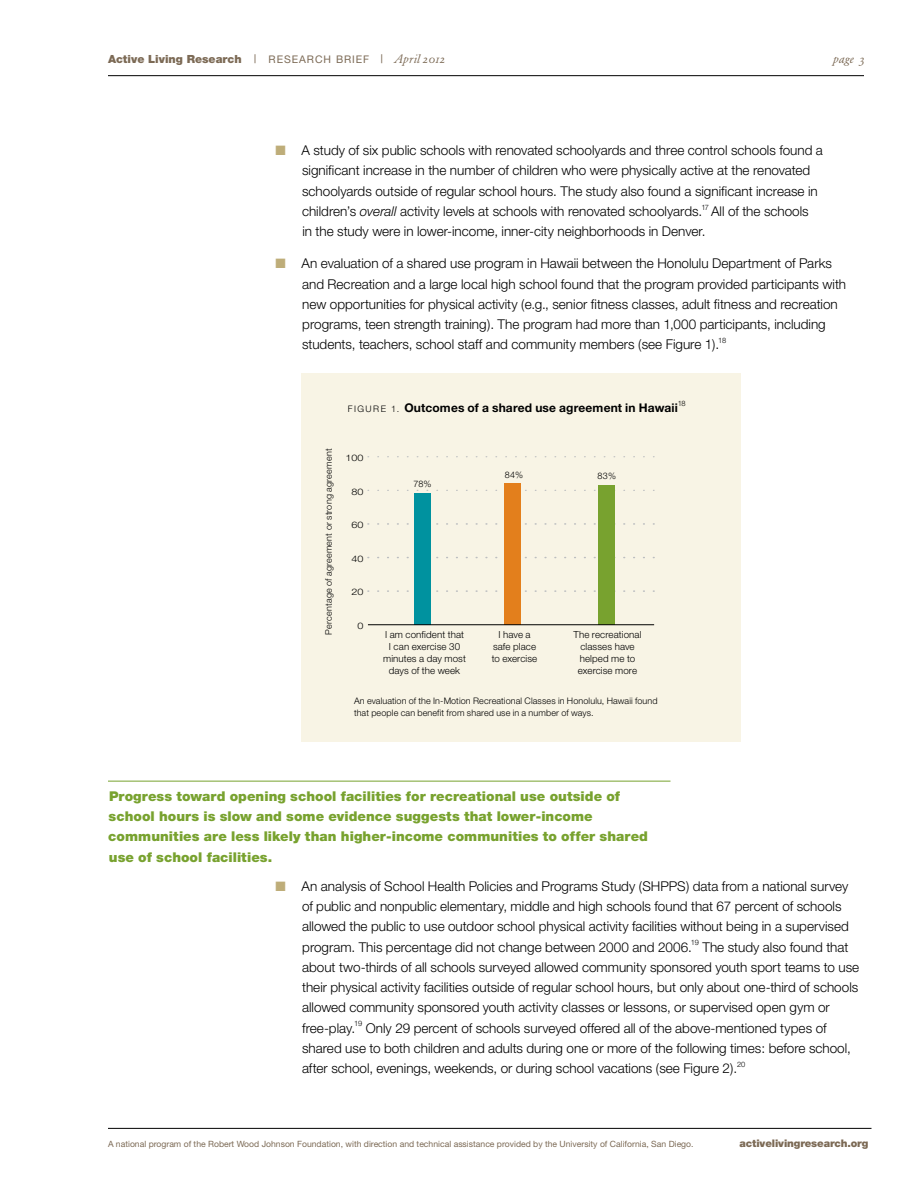
<style>
.page{position:relative;width:918px;height:1188px;background:#fff}
.page>*{position:absolute;margin:0;border:0;box-sizing:border-box;transform-origin:0 0}
.t1{font:300 13.5px/20.2px "Helvetica Neue";color:#000}
.t2{font:900 13.5px/20.2px "Helvetica Neue";letter-spacing:.005em;color:#78a22f}
.t3{font:700 12px "Helvetica Neue";letter-spacing:.015em;color:#000}
.t4{font:12px "Garamond BE Italic Os F";letter-spacing:.03em;color:#7c6a55}
.t5{font:900 11.25px "Helvetica Neue";color:#7c6a55}
.t6{font:900 10.5px "Helvetica Neue";letter-spacing:-.01em;color:#7c6a55}
.t7{font:10.5px "Helvetica Neue";color:#7c6a55}
.t8{font:300 9.75px "Helvetica Neue";letter-spacing:.01em;color:#000}
.t9{font:300 9px/12px "Helvetica Neue";letter-spacing:.015em;color:#000}
.t10{font:300 9px "Helvetica Neue";letter-spacing:.015em;color:#000;scale:1.2 1}
.t11{font:8.7px "Helvetica Neue";color:#7c6a55}
.t12{font:300 7.5px "Helvetica Neue";letter-spacing:-.05em;color:#000}
.s1{font-weight:400;font-size:12px}
.s2{font-weight:400;font-size:10.5px}
.s3{font-family:"Helvetica Neue"}
.s4{color:#bead79}
.s5{font-style:italic}
.s6{font-weight:300;font-size:9px}
</style>
<div class="page">
<hr style="left:108px;top:75px;width:756px;height:1px;background:#000">
<hr style="left:108px;top:1128px;width:764px;height:1px;background:#000">
<hr style="left:108px;top:781px;width:562px;height:1px;background:#78a22f">
<div style="left:302px;top:373px;width:439px;height:369px;background:#f8f4e5"></div>
<svg style="left:368px;top:590px;width:286px;height:2px"></svg>
<svg style="left:368px;top:557px;width:286px;height:1px"></svg>
<svg style="left:368px;top:523px;width:286px;height:2px"></svg>
<svg style="left:368px;top:490px;width:286px;height:1px"></svg>
<svg style="left:368px;top:456px;width:286px;height:1px"></svg>
<div style="left:414px;top:494px;width:17px;height:131px;background:#00929f"></div>
<div style="left:505px;top:484px;width:16px;height:141px;background:#e37f1c"></div>
<div style="left:598px;top:485px;width:17px;height:140px;background:#78a22f"></div>
<hr style="left:368px;top:624px;width:286px;height:1px;background:#000">
<p class="t5" style="left:108px;top:53px;width:178px">Active Living Research <span class="s1">|</span> <span class="s2">Researc</span></p>
<p class="t7" style="left:324px;top:53px;width:40px">h Brief</p>
<p class="t4" style="left:381px;top:52px;width:66px"><span class="s3">|</span> April 2012</p>
<p class="t4" style="left:833px;top:52px;width:32px">page 3</p>
<p class="t1" style="left:302px;top:140px;width:522px;text-indent:-26px"><span class="s4">■</span> A study of six public schools with renovated schoolyards and three control schools found a significant increase in the number of children who were physically active at the renovated schoolyards outside of regular school hours. The study also found a significant increase in children’s <span class="s5">overall</span> activity levels at schools with renovated schoolyards.</p>
<p class="t12" style="left:701px;top:202px;width:9px">17</p>
<p class="t1" style="left:711px;top:201px;width:99px">All of the schools</p>
<p class="t1" style="left:302px;top:221px;width:404px">in the study were in lower-income, inner-city neighborhoods in Denver.</p>
<p class="t1" style="left:302px;top:253px;width:546px;text-indent:-26px"><span class="s4">■</span> An evaluation of a shared use program in Hawaii between the Honolulu Department of Parks and Recreation and a large local high school found that the program provided participants with new opportunities for physical activity (e.g., senior fitness classes, adult fitness and recreation programs, teen strength training). The program had more than 1,000 participants, including students, teachers, school staff and community members (see Figure 1).</p>
<p class="t12" style="left:718px;top:336px;width:9px">18</p>
<p class="t3" style="left:348px;top:401px;width:331px"><span class="s6">F i g ur e 1.</span> Outcomes of a shared use agreement in Hawaii</p>
<p class="t12" style="left:678px;top:399px;width:9px">18</p>
<p class="t9" style="left:322px;top:635px;width:187px;rotate:-90deg">Percentage of agreement or strong agreement</p>
<p class="t10" style="left:345px;top:452px;width:17px">100</p>
<p class="t10" style="left:351px;top:486px;width:12px">80</p>
<p class="t10" style="left:351px;top:519px;width:12px">60</p>
<p class="t10" style="left:351px;top:553px;width:12px">40</p>
<p class="t10" style="left:351px;top:587px;width:12px">20</p>
<p class="t9" style="left:413px;top:477px;width:20px">78%</p>
<p class="t9" style="left:505px;top:468px;width:20px">84%</p>
<p class="t9" style="left:598px;top:470px;width:20px">83%</p>
<p class="t10" style="left:357px;top:620px;width:7px">0</p>
<p class="t8" style="left:385px;top:629px;width:81px">I am confident that</p>
<p class="t8" style="left:498px;top:629px;width:34px">I have a</p>
<p class="t8" style="left:573px;top:629px;width:70px">The recreational</p>
<p class="t8" style="left:389px;top:641px;width:73px">I can exercise 30</p>
<p class="t8" style="left:493px;top:641px;width:45px">safe place</p>
<p class="t8" style="left:580px;top:641px;width:56px">classes have</p>
<p class="t8" style="left:383px;top:653px;width:84px">minutes a day most</p>
<p class="t8" style="left:492px;top:653px;width:47px">to exercise</p>
<p class="t8" style="left:580px;top:653px;width:57px">helped me to</p>
<p class="t8" style="left:389px;top:665px;width:73px">days of the week</p>
<p class="t8" style="left:578px;top:665px;width:61px">exercise more</p>
<p class="t9" style="left:354px;top:695px;width:305px">An evaluation of the In-Motion Recreational Classes in Honolulu, Hawaii found that people can benefit from shared use in a number of ways.</p>
<p class="t2" style="left:108px;top:786px;width:541px">Progress toward opening school facilities for recreational use outside of school hours is slow and some evidence suggests that lower-income communities are less likely than higher-income communities to offer shared use of school facilities.</p>
<p class="t1" style="left:302px;top:876px;width:548px;text-indent:-26px"><span class="s4">■</span> An analysis of School Health Policies and Programs Study (SHPPS) data from a national survey of public and nonpublic elementary, middle and high schools found that 67 percent of schools allowed the public to use outdoor school physical activity facilities without being in a supervised program. This percentage did not change between 2000 and 2006.</p>
<p class="t12" style="left:691px;top:938px;width:9px">19</p>
<p class="t1" style="left:302px;top:936px;width:559px;text-indent:400px">The study also found that about two-thirds of all schools surveyed allowed community sponsored youth sport teams to use their physical activity facilities outside of regular school hours, but only about one-third of schools allowed community sponsored youth activity classes or lessons, or supervised open gym or free-play.</p>
<p class="t12" style="left:354px;top:1019px;width:9px">19</p>
<p class="t1" style="left:302px;top:1017px;width:550px;text-indent:64px">Only 29 percent of schools surveyed offered all of the above-mentioned types of shared use to both children and adults during one or more of the following times: before school, after school, evenings, weekends, or during school vacations (see Figure 2).</p>
<p class="t12" style="left:737px;top:1060px;width:10px">20</p>
<p class="t11" style="left:108px;top:1138px;width:587px">A national program of the Robert Wood Johnson Foundation, with direction and technical assistance provided by the University of California, San Diego.</p>
<p class="t6" style="left:740px;top:1137px;width:130px">activelivingresearch.org</p>
</div>
